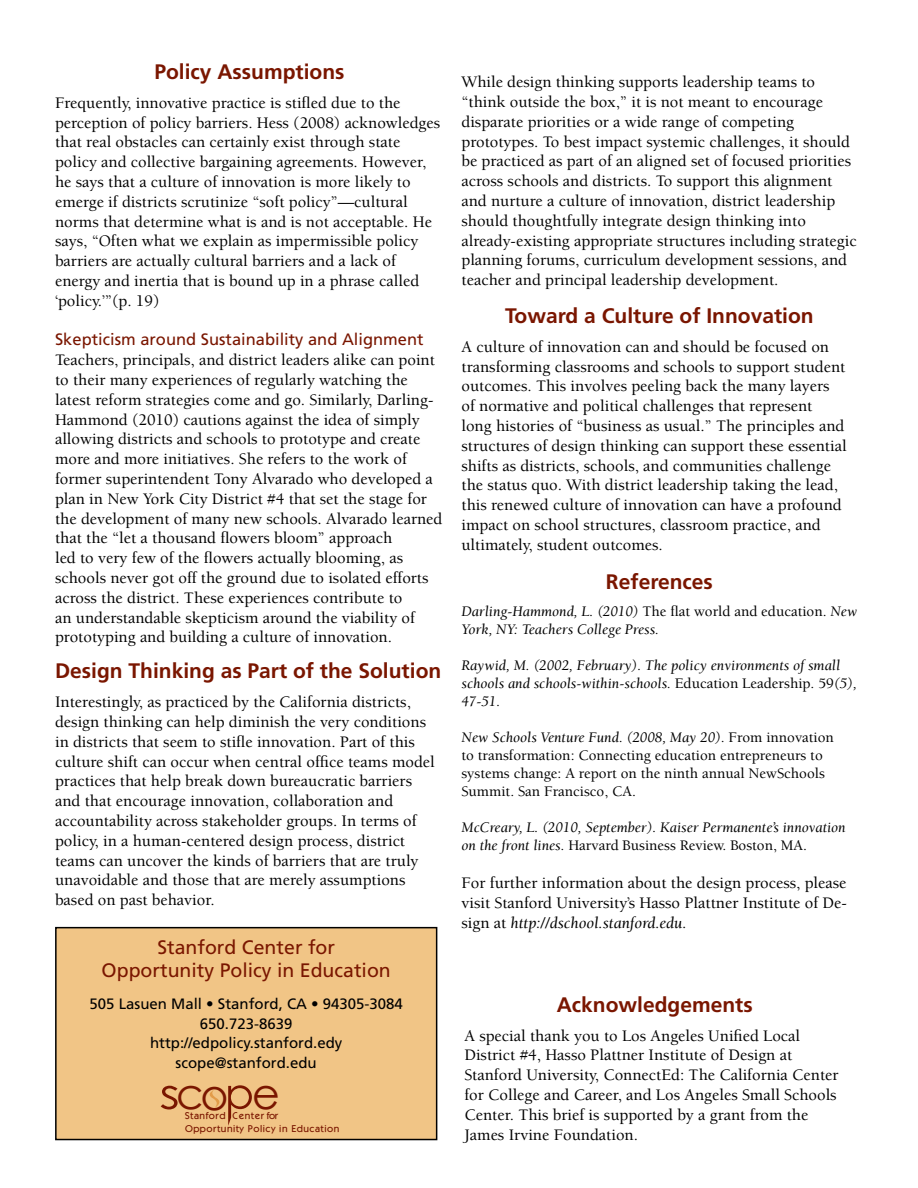
<style>
.page{position:relative;width:918px;height:1188px;background:#fff}
.page>*{position:absolute;margin:0;border:0;box-sizing:border-box;transform-origin:0 0}
.t1{font:42.6px "Century Gothic";color:#7a1600;scale:1.24 1}
.t2{font:42.6px "Century Gothic";color:#7a1600}
.t3{font:700 21px "Frutiger LT Std";color:#7a1600}
.t4{font:19.5px/23.4px "Frutiger LT Std";color:#7a1600;text-align:center}
.t5{font:500 16.5px/19.8px "Berkeley";color:#000}
.t6{font:16.5px "Frutiger LT Std";color:#7a1600}
.t7{font:italic 15px/18px "Berkeley";color:#000}
.t8{font:500 15px/18px "Berkeley";color:#000}
.t9{font:15px/19.5px "Frutiger LT Std";color:#000;text-align:center}
.t10{font:500 10.05px "Itc Kabel";letter-spacing:.05em;color:#7a1600}
.s1{font-weight:500;font-style:normal}
.s2{font-weight:400;font-style:italic}
</style>
<div class="page">
<div style="left:56px;top:928px;width:381px;height:212px;background:#f1c586"></div>
<div style="left:55px;top:927px;width:382px;height:213px;border:2px solid #000"></div>
<svg style="left:209px;top:1085px;width:43px;height:41px"></svg>
<p class="t3" style="left:154px;top:59px;width:192px">Policy Assumptions</p>
<p class="t5" style="left:55px;top:93px;width:387px">Frequently, innovative practice is stifled due to the perception of policy barriers. Hess (2008) acknowledges that real obstacles can certainly exist through state policy and collective bargaining agreements. However, he says that a culture of innovation is more likely to emerge if districts scrutinize “soft policy”—cultural norms that determine what is and is not acceptable. He says, “Often what we explain as impermissible policy barriers are actually cultural barriers and a lack of energy and inertia that is bound up in a phrase called ‘policy.’”(p. 19)</p>
<p class="t6" style="left:55px;top:330px;width:370px">Skepticism around Sustainability and Alignment</p>
<p class="t5" style="left:55px;top:351px;width:389px">Teachers, principals, and district leaders alike can point to their many experiences of regularly watching the latest reform strategies come and go. Similarly, Darling-Hammond (2010) cautions against the idea of simply allowing districts and schools to prototype and create more and more initiatives. She refers to the work of former superintendent Tony Alvarado who developed a plan in New York City District #4 that set the stage for the development of many new schools. Alvarado learned that the “let a thousand flowers bloom” approach<br>led to very few of the flowers actually blooming, as schools never got off the ground due to isolated efforts across the district. These experiences contribute to<br>an understandable skepticism around the viability of prototyping and building a culture of innovation.</p>
<p class="t3" style="left:55px;top:659px;width:388px">Design Thinking as Part of the Solution</p>
<p class="t5" style="left:55px;top:693px;width:381px">Interestingly, as practiced by the California districts, design thinking can help diminish the very conditions in districts that seem to stifle innovation. Part of this culture shift can occur when central office teams model practices that help break down bureaucratic barriers and that encourage innovation, collaboration and accountability across stakeholder groups. In terms of policy, in a human-centered design process, district teams can uncover the kinds of barriers that are truly unavoidable and those that are merely assumptions based on past behavior.</p>
<p class="t5" style="left:461px;top:72px;width:397px">While design thinking supports leadership teams to “think outside the box,” it is not meant to encourage disparate priorities or a wide range of competing prototypes. To best impact systemic challenges, it should be practiced as part of an aligned set of focused priorities across schools and districts. To support this alignment and nurture a culture of innovation, district leadership should thoughtfully integrate design thinking into already-existing appropriate structures including strategic planning forums, curriculum development sessions, and teacher and principal leadership development.</p>
<p class="t3" style="left:505px;top:303px;width:310px">Toward a Culture of Innovation</p>
<p class="t5" style="left:461px;top:337px;width:387px">A culture of innovation can and should be focused on transforming classrooms and schools to support student outcomes. This involves peeling back the many layers of normative and political challenges that represent long histories of “business as usual.” The principles and structures of design thinking can support these essential shifts as districts, schools, and communities challenge the status quo. With district leadership taking the lead, this renewed culture of innovation can have a profound impact on school structures, classroom practice, and ultimately, student outcomes.</p>
<p class="t3" style="left:606px;top:570px;width:108px">References</p>
<p class="t7" style="left:461px;top:603px;width:397px">Darling-Hammond, L. (2010) <span class="s1">The flat world and education.</span> New<br>York, NY: Teachers College Press.</p>
<p class="t7" style="left:461px;top:657px;width:397px">Raywid, M. (2002, February). The policy environments of small schools and schools-within-schools. <span class="s1">Education Leadership. 59</span>(5),<br>47-51.</p>
<p class="t8" style="left:461px;top:729px;width:374px"><span class="s2">New Schools Venture Fund. (2008, May 20).</span> From innovation to transformation: Connecting education entrepreneurs to systems change: A report on the ninth annual NewSchools Summit. San Francisco, CA.</p>
<p class="t7" style="left:461px;top:819px;width:386px">McCreary, L. (2010, September). Kaiser Permanente’s innovation on the front lines. <span class="s1">Harvard Business Review. Boston, MA.</span></p>
<p class="t5" style="left:461px;top:873px;width:387px;text-align:justify">For further information about the design process, please visit Stanford University’s Hasso Plattner Institute of De&shy;sign at <span class="s2">http://dschool.stanford.edu.</span></p>
<p class="t4" style="left:102px;top:935px;width:291px">Stanford Center for<br>Opportunity Policy in Education</p>
<p class="t9" style="left:90px;top:994px;width:315px">505 Lasuen Mall • Stanford, CA • 94305-3084<br>650.723-8639<br>http://edpolicy.stanford.edy scope@stanford.edu</p>
<p class="t3" style="left:557px;top:992px;width:198px">Acknowledgements</p>
<p class="t5" style="left:464px;top:1026px;width:376px">A special thank you to Los Angeles Unified Local District #4, Hasso Plattner Institute of Design at Stanford University, ConnectEd: The California Center for College and Career, and Los Angeles Small Schools Center. This brief is supported by a grant from the James Irvine Foundation.</p>
<h1 class="t1" style="left:159px;top:1067px;width:99px">sc e</h1>
<h1 class="t2" style="left:200px;top:1068px;width:30px">o</h1>
<p class="t10" style="left:185px;top:1123px;width:156px">Opportunity Policy in Education</p>
<p class="t10" style="left:185px;top:1110px;width:95px">Stanford Center for</p>
</div>
